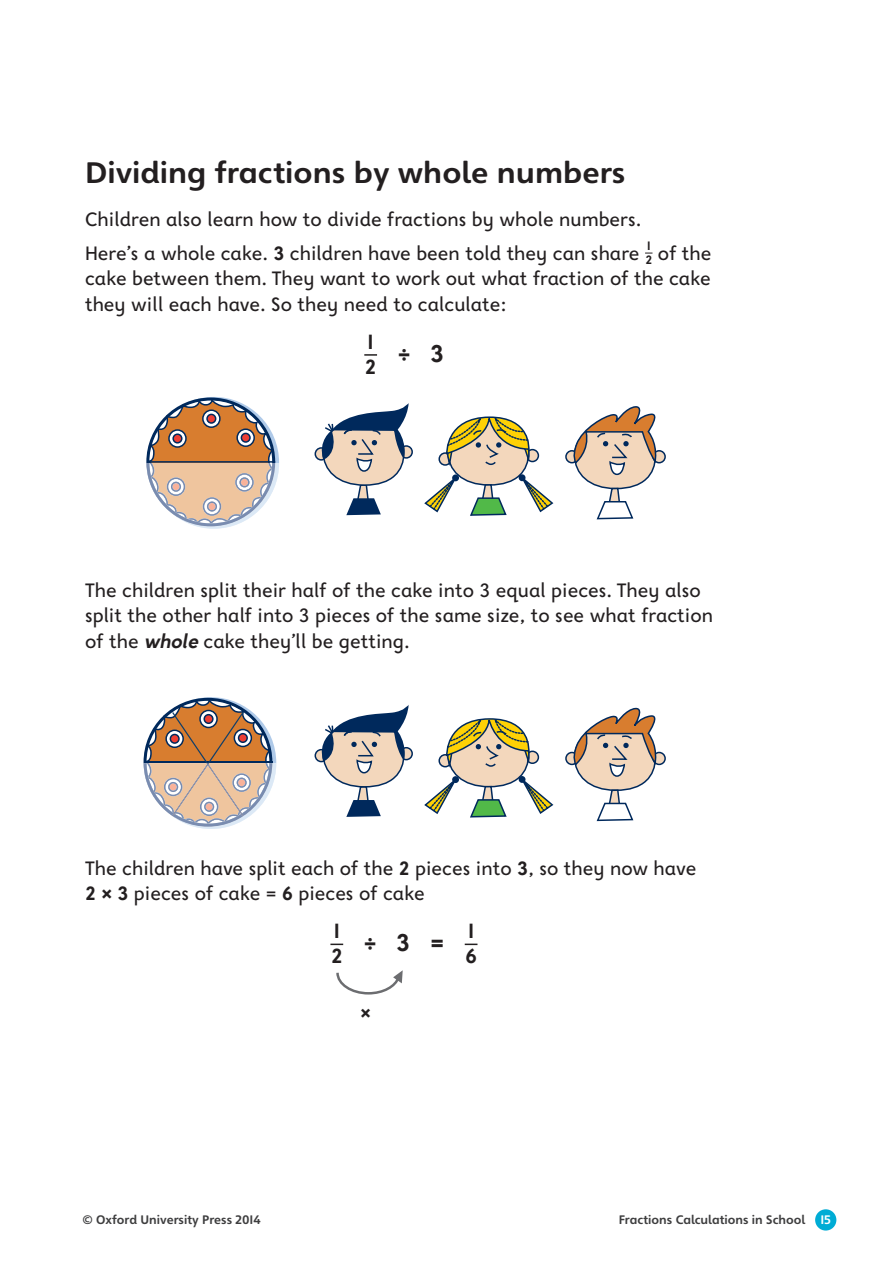
<style>
.page{position:relative;width:893px;height:1263px;background:#fff}
.page>*{position:absolute;margin:0;border:0;box-sizing:border-box;transform-origin:0 0}
.t1{font:700 28.8px "Heinemann Special";color:#231f20;scale:1.04 1}
.t2{font:700 25.5px "OUP Earlybird";color:#231f20}
.t3{font:700 24px "OUP Earlybird";color:#231f20}
.t4{font:700 21.45px/24.8px "OUP Earlybird";color:#231f20}
.t5{font:20.25px/25.5px "OUP Earlybird";color:#231f20}
.t6{font:700 19.5px "OUP Earlybird";color:#231f20}
.t7{font:700 12.75px "OUP Earlybird";color:#231f20}
.t8{font:700 12px "Heinemann Special";color:#3e3e3f}
.t9{font:700 12px "Heinemann Special";color:#fff}
.s1{font-weight:700}
.s2{font-size:25.5px}
.s3{font-weight:700;font-style:italic}
.s4{font-size:24px}
</style>
<div class="page">
<div style="left:815px;top:1209px;width:21px;height:21px;background:#00acd5;border-radius:50%"></div>
<svg style="left:364px;top:354px;width:13px;height:2px"></svg>
<svg style="left:330px;top:943px;width:13px;height:2px"></svg>
<svg style="left:465px;top:943px;width:12px;height:2px"></svg>
<svg style="left:336px;top:970px;width:67px;height:25px"></svg>
<div style="left:315px;top:447px;width:13px;height:14px;border:2px solid #00295c;border-radius:50%"></div>
<svg style="left:346px;top:483px;width:35px;height:32px"></svg>
<div style="left:399px;top:445px;width:14px;height:14px;border:2px solid #00295c;border-radius:50%"></div>
<div style="left:323px;top:418px;width:81px;height:67px;background:#f3d7bc;border-radius:50%"></div>
<svg style="left:317px;top:403px;width:92px;height:69px"></svg>
<div style="left:575px;top:422px;width:80px;height:66px;background:#f3d7bc;border-radius:50%"></div>
<div style="left:566px;top:451px;width:12px;height:12px;background:#f3d7bc;border-radius:50%"></div>
<div style="left:565px;top:450px;width:14px;height:13px;border:2px solid #00295c;border-radius:50%"></div>
<div style="left:653px;top:451px;width:12px;height:12px;background:#f3d7bc;border-radius:50%"></div>
<div style="left:652px;top:450px;width:14px;height:13px;border:2px solid #00295c;border-radius:50%"></div>
<svg style="left:596px;top:487px;width:38px;height:33px"></svg>
<svg style="left:570px;top:406px;width:90px;height:70px"></svg>
<svg style="left:424px;top:416px;width:130px;height:100px"></svg>
<div style="left:315px;top:749px;width:13px;height:13px;border:2px solid #00295c;border-radius:50%"></div>
<svg style="left:346px;top:785px;width:35px;height:32px"></svg>
<div style="left:400px;top:748px;width:12px;height:12px;background:#f3d7bc;border-radius:50%"></div>
<div style="left:399px;top:747px;width:14px;height:13px;border:2px solid #00295c;border-radius:50%"></div>
<div style="left:323px;top:720px;width:81px;height:67px;background:#f3d7bc;border-radius:50%"></div>
<svg style="left:317px;top:705px;width:92px;height:69px"></svg>
<div style="left:575px;top:724px;width:80px;height:66px;background:#f3d7bc;border-radius:50%"></div>
<div style="left:566px;top:752px;width:12px;height:12px;background:#f3d7bc;border-radius:50%"></div>
<div style="left:565px;top:752px;width:14px;height:13px;border:2px solid #00295c;border-radius:50%"></div>
<div style="left:653px;top:752px;width:12px;height:12px;background:#f3d7bc;border-radius:50%"></div>
<div style="left:652px;top:752px;width:14px;height:13px;border:2px solid #00295c;border-radius:50%"></div>
<svg style="left:596px;top:789px;width:38px;height:33px"></svg>
<svg style="left:570px;top:708px;width:90px;height:69px"></svg>
<svg style="left:424px;top:718px;width:130px;height:100px"></svg>
<svg style="left:146px;top:397px;width:133px;height:132px"></svg>
<svg style="left:143px;top:698px;width:134px;height:131px"></svg>
<h1 class="t1" style="left:85px;top:155px;width:521px">Dividing fractions by whole numbers</h1>
<p class="t5" style="left:85px;top:204px;width:628px;line-height:34px">Children also learn how to divide fractions by whole numbers.<br>Here’s a whole cake. <span class="s1">3</span> children have been told they can share <sub>2</sub> of the</p>
<p class="t7" style="left:645px;top:240px;width:8px">1</p>
<p class="t5" style="left:85px;top:268px;width:627px">cake between them. They want to work out what fraction of the cake they will each have. So they need to calculate:</p>
<p class="t4" style="left:365px;top:332px;width:13px">1<br>2</p>
<p class="t3" style="left:398px;top:344px;width:47px">÷ <span class="s2">3</span></p>
<p class="t5" style="left:85px;top:579px;width:629px">The children split their half of the cake into 3 equal pieces. They also split the other half into 3 pieces of the same size, to see what fraction of the <span class="s3">whole</span> cake they’ll be getting.</p>
<p class="t5" style="left:85px;top:857px;width:613px">The children have split each of the <span class="s1">2</span> pieces into <span class="s1">3</span>, so they now have<br><span class="s1">2 × 3</span> pieces of cake = <span class="s1">6</span> pieces of cake</p>
<p class="t4" style="left:331px;top:921px;width:13px">1<br>2</p>
<p class="t2" style="left:364px;top:932px;width:82px"><span class="s4">÷</span> 3 =</p>
<p class="t4" style="left:465px;top:921px;width:13px">1<br>6</p>
<p class="t6" style="left:360px;top:1004px;width:12px">×</p>
<p class="t8" style="left:82px;top:1212px;width:180px">© Oxford University Press 2014</p>
<p class="t8" style="left:619px;top:1212px;width:188px">Fractions Calculations in School</p>
<p class="t9" style="left:820px;top:1212px;width:12px">15</p>
</div>
